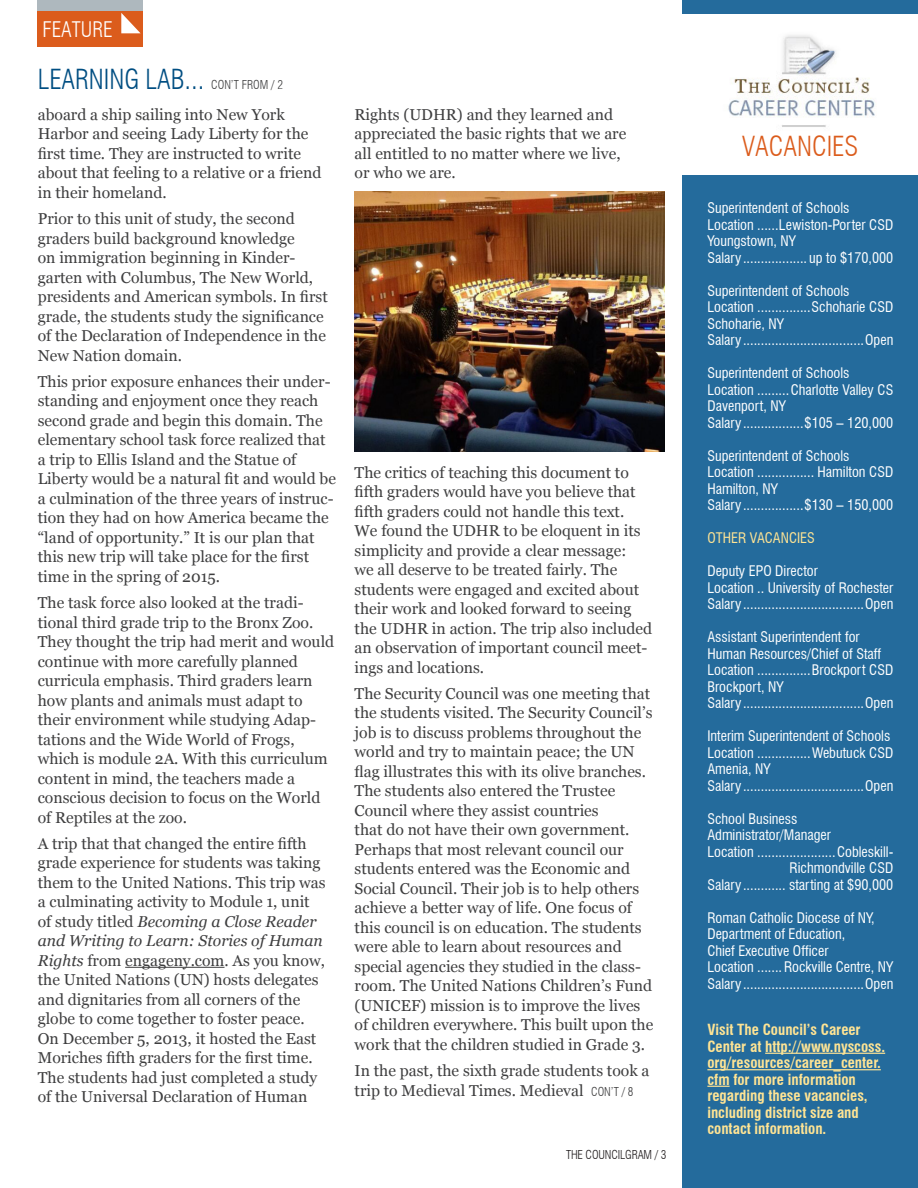
<style>
.page{position:relative;width:918px;height:1188px;background:#fff}
.page>*{position:absolute;margin:0;border:0;box-sizing:border-box;transform-origin:0 0}
.Feature_Story_Headli{font:300 condensed 27px "Swiss 721 BT";color:#004e82}
.Feature_Story_Headli-2{font:300 condensed 27px "Swiss 721 BT";color:#db5c1c}
.t1{font:300 condensed 21px "Swiss 721 BT";color:#fff}
.Regular_Story_Body{font:15.75px/19.5px "Georgia";color:#3e3e3f}
.t2{font:700 condensed 15px/16.5px "Swiss 721 BT";color:#ffe494}
.t3{font:condensed 14.25px/16.5px "Swiss 721 BT";color:#fff}
.t4{font:condensed 14.25px "Swiss 721 BT";color:#ffe494}
.t5{font:300 condensed 12px "Swiss 721 BT";letter-spacing:-.01em;color:#231f20}
.Feature_Story_Headli-3{font:300 condensed 12px "Swiss 721 BT";color:#3e3e3f}
.s1{font-size:28.5px}
.s2{font-style:italic}
.s3{font-family:"Swiss 721 BT";font-weight:300;font-stretch:condensed;font-size:12px}
</style>
<div class="page">
<div style="left:683px;top:176px;width:235px;height:1012px;background:#246b9c"></div>
<hr style="left:765px;top:1053px;width:120px;height:1px;background:#ffe494">
<hr style="left:707px;top:1069px;width:174px;height:1px;background:#ffe494">
<svg style="left:707px;top:1086px;width:23px;height:1px"></svg>
<div style="left:38px;top:0;width:105px;height:12px;background:#aeb8be"></div>
<div style="left:38px;top:11px;width:105px;height:36px;background:#db5c1c"></div>
<svg style="left:121px;top:13px;width:19px;height:20px"></svg>
<img style="left:728px;top:35px;width:147px;height:92px">
<div style="left:683px;top:0;width:235px;height:14px;background:#246b9c"></div>
<hr style="left:125px;top:967px;width:100px;height:1px;background:#3e3e3f">
<img style="left:355px;top:192px;width:310px;height:260px">
<p class="t1" style="left:42px;top:17px;width:72px">FEATURE</p>
<p class="Feature_Story_Headli" style="left:38px;top:63px;width:168px">LEARNING LAB<span class="s1">...</span></p>
<p class="Feature_Story_Headli-3" style="left:211px;top:77px;width:73px">CON’T FROM / 2</p>
<p class="Regular_Story_Body" style="left:38px;top:105px;width:285px">aboard a ship sailing into New York Harbor and seeing Lady Liberty for the first time. They are instructed to write about that feeling to a relative or a friend in their homeland.</p>
<p class="Regular_Story_Body" style="left:38px;top:209px;width:292px">Prior to this unit of study, the second graders build background knowledge<br>on immigration beginning in Kinder&shy;garten with Columbus, The New World, presidents and American symbols. In first grade, the students study the significance of the Declaration of Independence in the New Nation domain.</p>
<p class="Regular_Story_Body" style="left:38px;top:372px;width:300px">This prior exposure enhances their under&shy;standing and enjoyment once they reach second grade and begin this domain. The elementary school task force realized that a trip to Ellis Island and the Statue of Liberty would be a natural fit and would be a culmination of the three years of instruc&shy;tion they had on how America became the “land of opportunity.” It is our plan that this new trip will take place for the first time in the spring of 2015.</p>
<p class="Regular_Story_Body" style="left:38px;top:593px;width:298px">The task force also looked at the tradi&shy;tional third grade trip to the Bronx Zoo.<br>They thought the trip had merit and would continue with more carefully planned curricula emphasis. Third graders learn how plants and animals must adapt to their environment while studying Adap&shy;tations and the Wide World of Frogs, which is module 2A. With this curriculum content in mind, the teachers made a conscious decision to focus on the World of Reptiles at the zoo.</p>
<p class="Regular_Story_Body" style="left:38px;top:834px;width:289px">A trip that that changed the entire fifth grade experience for students was taking them to the United Nations. This trip was a culminating activity to Module 1, unit of study titled <span class="s2">Becoming a Close Reader and Writing to Learn: Stories of Human Rights</span> from engageny.com. As you know, the United Nations (UN) hosts delegates and dignitaries from all corners of the globe to come together to foster peace.<br>On December 5, 2013, it hosted the East Moriches fifth graders for the first time.<br>The students had just completed a study of the Universal Declaration of Human</p>
<p class="Regular_Story_Body" style="left:355px;top:105px;width:273px">Rights (UDHR) and they learned and appreciated the basic rights that we are all entitled to no matter where we live, or who we are.</p>
<p class="Regular_Story_Body" style="left:355px;top:463px;width:299px">The critics of teaching this document to fifth graders would have you believe that fifth graders could not handle this text.<br>We found the UDHR to be eloquent in its simplicity and provide a clear message:<br>we all deserve to be treated fairly. The students were engaged and excited about their work and looked forward to seeing the UDHR in action. The trip also included an observation of important council meet&shy;ings and locations.</p>
<p class="Regular_Story_Body" style="left:355px;top:684px;width:300px">The Security Council was one meeting that the students visited. The Security Council’s job is to discuss problems throughout the world and try to maintain peace; the UN flag illustrates this with its olive branches.<br>The students also entered the Trustee Council where they assist countries<br>that do not have their own government.<br>Perhaps that most relevant council our students entered was the Economic and Social Council. Their job is to help others achieve a better way of life. One focus of this council is on education. The students were able to learn about resources and special agencies they studied in the class&shy;room. The United Nations Children’s Fund (UNICEF) mission is to improve the lives of children everywhere. This built upon the work that the children studied in Grade 3.</p>
<p class="Regular_Story_Body" style="left:355px;top:1061px;width:296px">In the past, the sixth grade students took a trip to Medieval Times. Medieval <span class="s3">CON’T / 8</span></p>
<p class="t5" style="left:566px;top:1148px;width:102px">THE COUNCILGRAM / 3</p>
<p class="Feature_Story_Headli-2" style="left:742px;top:130px;width:118px">VACANCIES</p>
<p class="t3" style="left:707px;top:200px;width:144px">Superintendent of Schools</p>
<p class="t3" style="left:707px;top:216px;width:187px">Location ......Lewiston-Porter CSD<br>Youngstown, NY</p>
<p class="t3" style="left:707px;top:249px;width:187px">Salary.................. up to $170,000</p>
<p class="t3" style="left:707px;top:282px;width:144px">Superintendent of Schools</p>
<p class="t3" style="left:707px;top:299px;width:187px">Location ...............Schoharie CSD<br>Schoharie, NY</p>
<p class="t3" style="left:707px;top:332px;width:187px">Salary..................................Open</p>
<p class="t3" style="left:707px;top:365px;width:144px">Superintendent of Schools</p>
<p class="t3" style="left:707px;top:381px;width:187px">Location .........Charlotte Valley CS<br>Davenport, NY</p>
<p class="t3" style="left:707px;top:414px;width:187px">Salary.................$105 – 120,000</p>
<p class="t3" style="left:707px;top:447px;width:144px">Superintendent of Schools</p>
<p class="t3" style="left:707px;top:464px;width:187px">Location ................ Hamilton CSD<br>Hamilton, NY</p>
<p class="t3" style="left:707px;top:497px;width:187px">Salary.................$130 – 150,000</p>
<p class="t4" style="left:707px;top:530px;width:109px">OTHER VACANCIES</p>
<p class="t3" style="left:707px;top:563px;width:112px">Deputy EPO Director</p>
<p class="t3" style="left:707px;top:579px;width:188px">Location .. University of Rochester</p>
<p class="t3" style="left:707px;top:596px;width:187px">Salary..................................Open</p>
<p class="t3" style="left:707px;top:629px;width:175px">Assistant Superintendent for<br>Human Resources/Chief of Staff</p>
<p class="t3" style="left:707px;top:662px;width:187px">Location ...............Brockport CSD<br>Brockport, NY</p>
<p class="t3" style="left:707px;top:695px;width:187px">Salary..................................Open</p>
<p class="t3" style="left:707px;top:728px;width:185px">Interim Superintendent of Schools</p>
<p class="t3" style="left:707px;top:744px;width:187px">Location ...............Webutuck CSD<br>Amenia, NY</p>
<p class="t3" style="left:707px;top:777px;width:187px">Salary..................................Open</p>
<p class="t3" style="left:707px;top:810px;width:125px">School Business<br>Administrator/Manager</p>
<p class="t3" style="left:707px;top:843px;width:188px;text-align:right">Location ......................Cobleskill-<br>Richmondville CSD</p>
<p class="t3" style="left:707px;top:876px;width:187px">Salary............ starting at $90,000</p>
<p class="t3" style="left:707px;top:909px;width:169px">Roman Catholic Diocese of NY,<br>Department of Education,<br>Chief Executive Officer</p>
<p class="t3" style="left:707px;top:959px;width:188px">Location .......Rockville Centre, NY</p>
<p class="t3" style="left:707px;top:975px;width:187px">Salary..................................Open</p>
<p class="t2" style="left:707px;top:1022px;width:179px">Visit The Council’s Career<br>Center at http://www.nyscoss. org/resources/career_center. cfm for more information regarding these vacancies, including district size and contact information.</p>
</div>
